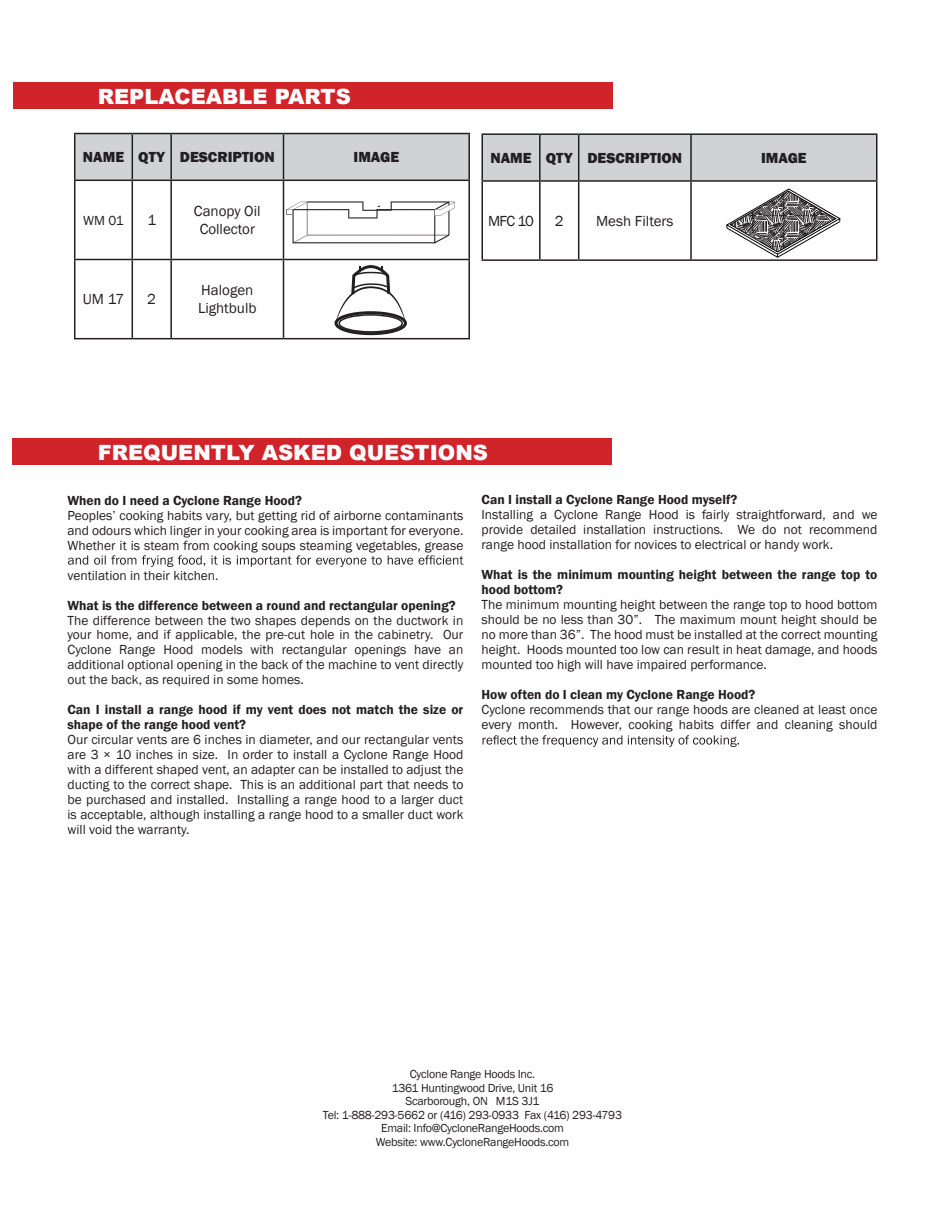
<style>
.page{position:relative;width:945px;height:1215px;background:#fff}
.page>*{position:absolute;margin:0;border:0;box-sizing:border-box;transform-origin:0 0}
.t1{font:900 21px "Arial";color:#fff}
.t2{font:15px/18px "Franklin Gothic";color:#231f20;text-align:center}
.t3{font:800 15px "Franklin Gothic";color:#231f20}
.t4{font:13.5px/15px "Franklin Gothic";color:#231f20;text-align:justify}
.t5{font:600 13.5px/15px "Franklin Gothic";color:#231f20}
.t6{font:12px/13.5px "Franklin Gothic";letter-spacing:-.02em;color:#231f20;text-align:center}
</style>
<div class="page">
<div style="left:12px;top:438px;width:600px;height:27px;background:#d1232a"></div>
<div style="left:14px;top:82px;width:600px;height:27px;background:#d1232a"></div>
<div style="left:483px;top:135px;width:393px;height:45px;background:#d1d2d4"></div>
<hr style="left:482px;top:133px;width:58px;height:2px;background:#231f20">
<hr style="left:482px;top:135px;width:1px;height:45px;background:#231f20">
<hr style="left:540px;top:133px;width:39px;height:2px;background:#231f20">
<hr style="left:539px;top:135px;width:2px;height:45px;background:#231f20">
<hr style="left:579px;top:133px;width:112px;height:2px;background:#231f20">
<hr style="left:578px;top:135px;width:1px;height:45px;background:#231f20">
<hr style="left:691px;top:133px;width:186px;height:2px;background:#231f20">
<hr style="left:690px;top:135px;width:2px;height:45px;background:#231f20">
<hr style="left:876px;top:135px;width:2px;height:45px;background:#231f20">
<hr style="left:482px;top:180px;width:58px;height:2px;background:#231f20">
<hr style="left:482px;top:182px;width:1px;height:77px;background:#231f20">
<hr style="left:540px;top:180px;width:39px;height:2px;background:#231f20">
<hr style="left:539px;top:182px;width:2px;height:77px;background:#231f20">
<hr style="left:579px;top:180px;width:112px;height:2px;background:#231f20">
<hr style="left:578px;top:182px;width:1px;height:77px;background:#231f20">
<hr style="left:691px;top:180px;width:186px;height:2px;background:#231f20">
<hr style="left:690px;top:182px;width:2px;height:77px;background:#231f20">
<hr style="left:876px;top:182px;width:2px;height:77px;background:#231f20">
<hr style="left:482px;top:259px;width:58px;height:2px;background:#231f20">
<hr style="left:540px;top:259px;width:39px;height:2px;background:#231f20">
<hr style="left:579px;top:259px;width:112px;height:2px;background:#231f20">
<hr style="left:691px;top:259px;width:186px;height:2px;background:#231f20">
<div style="left:75px;top:134px;width:393px;height:46px;background:#d1d2d4"></div>
<hr style="left:74px;top:133px;width:58px;height:1px;background:#231f20">
<hr style="left:74px;top:134px;width:1px;height:46px;background:#231f20">
<hr style="left:132px;top:133px;width:39px;height:1px;background:#231f20">
<hr style="left:132px;top:134px;width:1px;height:46px;background:#231f20">
<hr style="left:171px;top:133px;width:113px;height:1px;background:#231f20">
<hr style="left:170px;top:134px;width:2px;height:46px;background:#231f20">
<hr style="left:284px;top:133px;width:186px;height:1px;background:#231f20">
<hr style="left:283px;top:134px;width:1px;height:46px;background:#231f20">
<hr style="left:468px;top:134px;width:2px;height:46px;background:#231f20">
<hr style="left:74px;top:180px;width:58px;height:1px;background:#231f20">
<hr style="left:74px;top:181px;width:1px;height:78px;background:#231f20">
<hr style="left:132px;top:180px;width:39px;height:1px;background:#231f20">
<hr style="left:132px;top:181px;width:1px;height:78px;background:#231f20">
<hr style="left:171px;top:180px;width:113px;height:1px;background:#231f20">
<hr style="left:170px;top:181px;width:2px;height:78px;background:#231f20">
<hr style="left:284px;top:180px;width:186px;height:1px;background:#231f20">
<hr style="left:283px;top:181px;width:1px;height:78px;background:#231f20">
<hr style="left:468px;top:181px;width:2px;height:78px;background:#231f20">
<hr style="left:74px;top:259px;width:58px;height:1px;background:#231f20">
<hr style="left:74px;top:260px;width:1px;height:78px;background:#231f20">
<hr style="left:132px;top:259px;width:39px;height:1px;background:#231f20">
<hr style="left:132px;top:260px;width:1px;height:78px;background:#231f20">
<hr style="left:171px;top:259px;width:113px;height:1px;background:#231f20">
<hr style="left:170px;top:260px;width:2px;height:78px;background:#231f20">
<hr style="left:284px;top:259px;width:186px;height:1px;background:#231f20">
<hr style="left:283px;top:260px;width:1px;height:78px;background:#231f20">
<hr style="left:468px;top:260px;width:2px;height:78px;background:#231f20">
<hr style="left:74px;top:338px;width:58px;height:1px;background:#231f20">
<hr style="left:132px;top:338px;width:39px;height:1px;background:#231f20">
<hr style="left:171px;top:338px;width:113px;height:1px;background:#231f20">
<hr style="left:284px;top:338px;width:186px;height:1px;background:#231f20">
<svg style="left:286px;top:201px;width:170px;height:42px"></svg>
<svg style="left:726px;top:189px;width:114px;height:69px"></svg>
<div style="left:338px;top:314px;width:65px;height:19px;border:2px solid #231f20;border-radius:50%"></div>
<div style="left:335px;top:311px;width:72px;height:24px;border:3px solid #231f20;border-radius:50%"></div>
<svg style="left:335px;top:265px;width:71px;height:58px"></svg>
<svg style="left:68px;top:555px;width:395px;height:12px"></svg>
<svg style="left:483px;top:735px;width:256px;height:12px"></svg>
<h1 class="t1" style="left:98px;top:81px;width:255px">REPLACEABLE PARTS</h1>
<p class="t3" style="left:83px;top:147px;width:193px">NAME QTY DESCRIPTION</p>
<p class="t3" style="left:354px;top:147px;width:47px">IMAGE</p>
<p class="t4" style="left:83px;top:213px;width:42px">WM 01</p>
<p class="t2" style="left:147px;top:211px;width:10px">1</p>
<p class="t2" style="left:194px;top:202px;width:68px">Canopy Oil<br>Collector</p>
<p class="t2" style="left:83px;top:291px;width:43px">UM 17</p>
<p class="t2" style="left:147px;top:291px;width:10px">2</p>
<p class="t2" style="left:198px;top:282px;width:60px;text-align:left">Halogen<br>Lightbulb</p>
<p class="t3" style="left:490px;top:148px;width:193px">NAME QTY DESCRIPTION</p>
<p class="t3" style="left:761px;top:148px;width:47px">IMAGE</p>
<p class="t2" style="left:488px;top:212px;width:47px">MFC 10</p>
<p class="t2" style="left:555px;top:212px;width:10px">2</p>
<p class="t2" style="left:596px;top:212px;width:79px">Mesh Filters</p>
<h1 class="t1" style="left:98px;top:438px;width:392px">FREQUENTLY ASKED QUESTIONS</h1>
<p class="t5" style="left:68px;top:493px;width:236px">When do I need a Cyclone Range Hood?</p>
<p class="t4" style="left:67px;top:508px;width:398px">Peoples’ cooking habits vary, but getting rid of airborne contaminants and odours which linger in your cooking area is important for everyone.<br>Whether it is steam from cooking soups steaming vegetables, grease</p>
<p class="t4" style="left:68px;top:568px;width:153px">ventilation in their kitchen.</p>
<p class="t5" style="left:68px;top:598px;width:390px">What is the difference between a round and rectangular opening?</p>
<p class="t4" style="left:68px;top:613px;width:398px">The difference between the two shapes depends on the ductwork in your home, and if applicable, the pre-cut hole in the cabinetry. Our Cyclone Range Hood models with rectangular openings have an additional optional opening in the back of the machine to vent directly out the back, as required in some homes.</p>
<p class="t5" style="left:68px;top:703px;width:397px">Can I install a range hood if my vent does not match the size or shape of the range hood vent?</p>
<p class="t4" style="left:68px;top:733px;width:398px">Our circular vents are 6 inches in diameter, and our rectangular vents are 3 × 10 inches in size. In order to install a Cyclone Range Hood with a different shaped vent, an adapter can be installed to adjust the ducting to the correct shape. This is an additional part that needs to be purchased and installed. Installing a range hood to a larger duct is acceptable, although installing a range hood to a smaller duct work will void the warranty.</p>
<p class="t5" style="left:482px;top:493px;width:257px">Can I install a Cyclone Range Hood myself?</p>
<p class="t4" style="left:481px;top:508px;width:398px">Installing a Cyclone Range Hood is fairly straightforward, and we provide detailed installation instructions. We do not recommend range hood installation for novices to electrical or handy work.</p>
<p class="t5" style="left:482px;top:568px;width:397px">What is the minimum mounting height between the range top to hood bottom?</p>
<p class="t4" style="left:482px;top:598px;width:398px">The minimum mounting height between the range top to hood bottom should be no less than 30”. The maximum mount height should be no more than 36”. The hood must be installed at the correct mounting height. Hoods mounted too low can result in heat damage, and hoods mounted too high will have impaired performance.</p>
<p class="t5" style="left:482px;top:688px;width:275px">How often do I clean my Cyclone Range Hood?</p>
<p class="t4" style="left:482px;top:703px;width:397px">Cyclone recommends that our range hoods are cleaned at least once every month. However, cooking habits differ and cleaning should</p>
<p class="t6" style="left:323px;top:1068px;width:301px">Cyclone Range Hoods Inc.<br>1361 Huntingwood Drive, Unit 16<br>Scarborough, ON M1S 3J1<br>Tel: 1-888-293-5662 or (416) 293-0933 Fax (416) 293-4793<br>Email: Info@CycloneRangeHoods.com<br>Website: www.CycloneRangeHoods.com</p>
</div>
